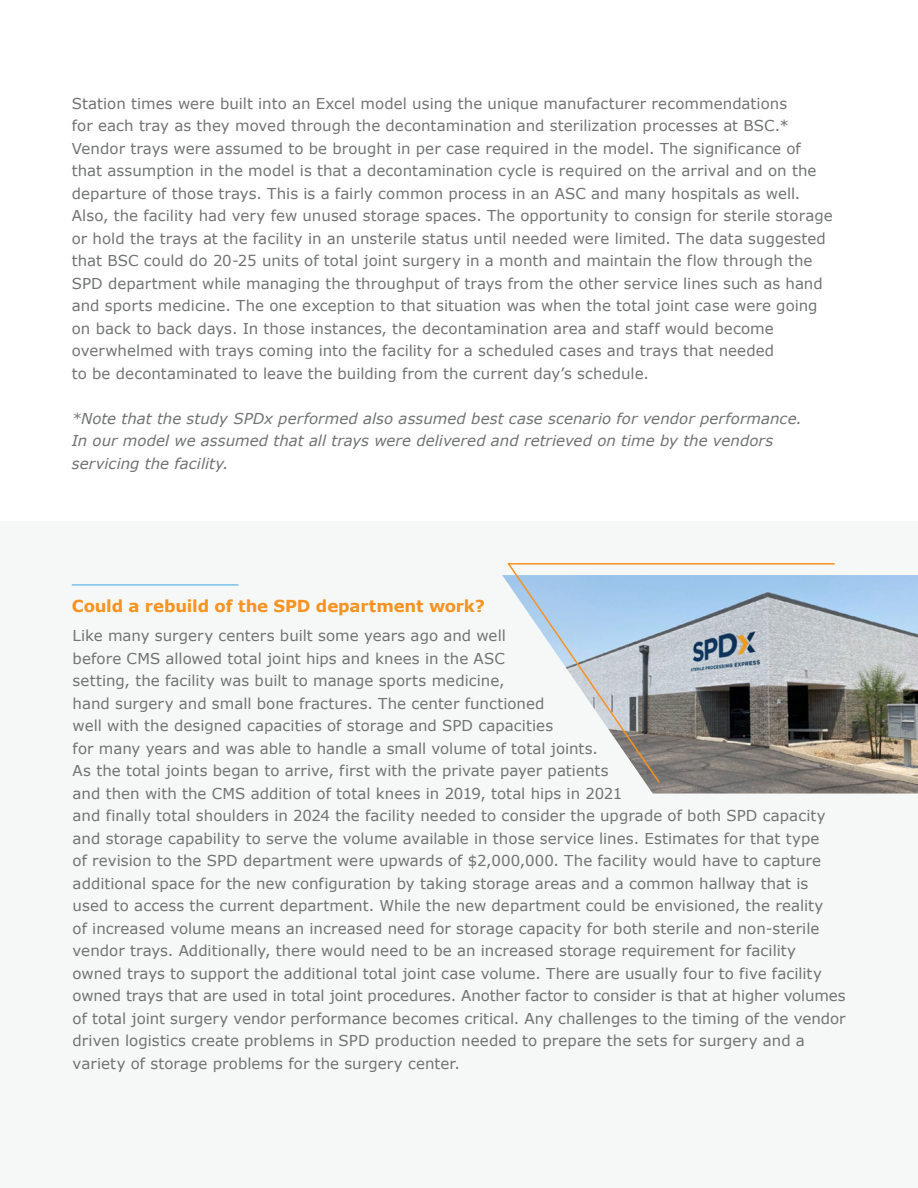
<style>
.page{position:relative;width:918px;height:1188px;background:#fff}
.page>*{position:absolute;margin:0;border:0;box-sizing:border-box;transform-origin:0 0}
.t1{font:700 16.5px "Verdana";letter-spacing:-.01em;color:#f69321}
.t2{font:15px/22.5px "Verdana";color:#717373}
.t3{font:italic 15px/22.5px "Verdana";color:#717373}
</style>
<div class="page">
<div style="left:0;top:521px;width:918px;height:667px;background:#f6f8f8"></div>
<hr style="left:72px;top:584px;width:166px;height:2px;background:#7bbfe7">
<img style="left:502px;top:575px;width:416px;height:219px">
<svg style="left:506px;top:563px;width:330px;height:221px"></svg>
<p class="t2" style="left:72px;top:92px;width:762px">Station times were built into an Excel model using the unique manufacturer recommendations<br>for each tray as they moved through the decontamination and sterilization processes at BSC.* Vendor trays were assumed to be brought in per case required in the model. The significance of that assumption in the model is that a decontamination cycle is required on the arrival and on the departure of those trays. This is a fairly common process in an ASC and many hospitals as well.<br>Also, the facility had very few unused storage spaces. The opportunity to consign for sterile storage or hold the trays at the facility in an unsterile status until needed were limited. The data suggested that BSC could do 20-25 units of total joint surgery in a month and maintain the flow through the SPD department while managing the throughput of trays from the other service lines such as hand and sports medicine. The one exception to that situation was when the total joint case were going on back to back days. In those instances, the decontamination area and staff would become overwhelmed with trays coming into the facility for a scheduled cases and trays that needed<br>to be decontaminated to leave the building from the current day’s schedule.</p>
<p class="t3" style="left:72px;top:407px;width:732px">*Note that the study SPDx performed also assumed best case scenario for vendor performance.<br>In our model we assumed that all trays were delivered and retrieved on time by the vendors servicing the facility.</p>
<p class="t1" style="left:72px;top:595px;width:415px">Could a rebuild of the SPD department work?</p>
<p class="t2" style="left:73px;top:624px;width:775px">Like many surgery centers built some years ago and well<br>before CMS allowed total joint hips and knees in the ASC<br>setting, the facility was built to manage sports medicine,<br>hand surgery and small bone fractures. The center functioned<br>well with the designed capacities of storage and SPD capacities<br>for many years and was able to handle a small volume of total joints.<br>As the total joints began to arrive, first with the private payer patients<br>and then with the CMS addition of total knees in 2019, total hips in 2021<br>and finally total shoulders in 2024 the facility needed to consider the upgrade of both SPD capacity and storage capability to serve the volume available in those service lines. Estimates for that type<br>of revision to the SPD department were upwards of $2,000,000. The facility would have to capture additional space for the new configuration by taking storage areas and a common hallway that is used to access the current department. While the new department could be envisioned, the reality<br>of increased volume means an increased need for storage capacity for both sterile and non-sterile vendor trays. Additionally, there would need to be an increased storage requirement for facility owned trays to support the additional total joint case volume. There are usually four to five facility owned trays that are used in total joint procedures. Another factor to consider is that at higher volumes of total joint surgery vendor performance becomes critical. Any challenges to the timing of the vendor driven logistics create problems in SPD production needed to prepare the sets for surgery and a variety of storage problems for the surgery center.</p>
</div>
